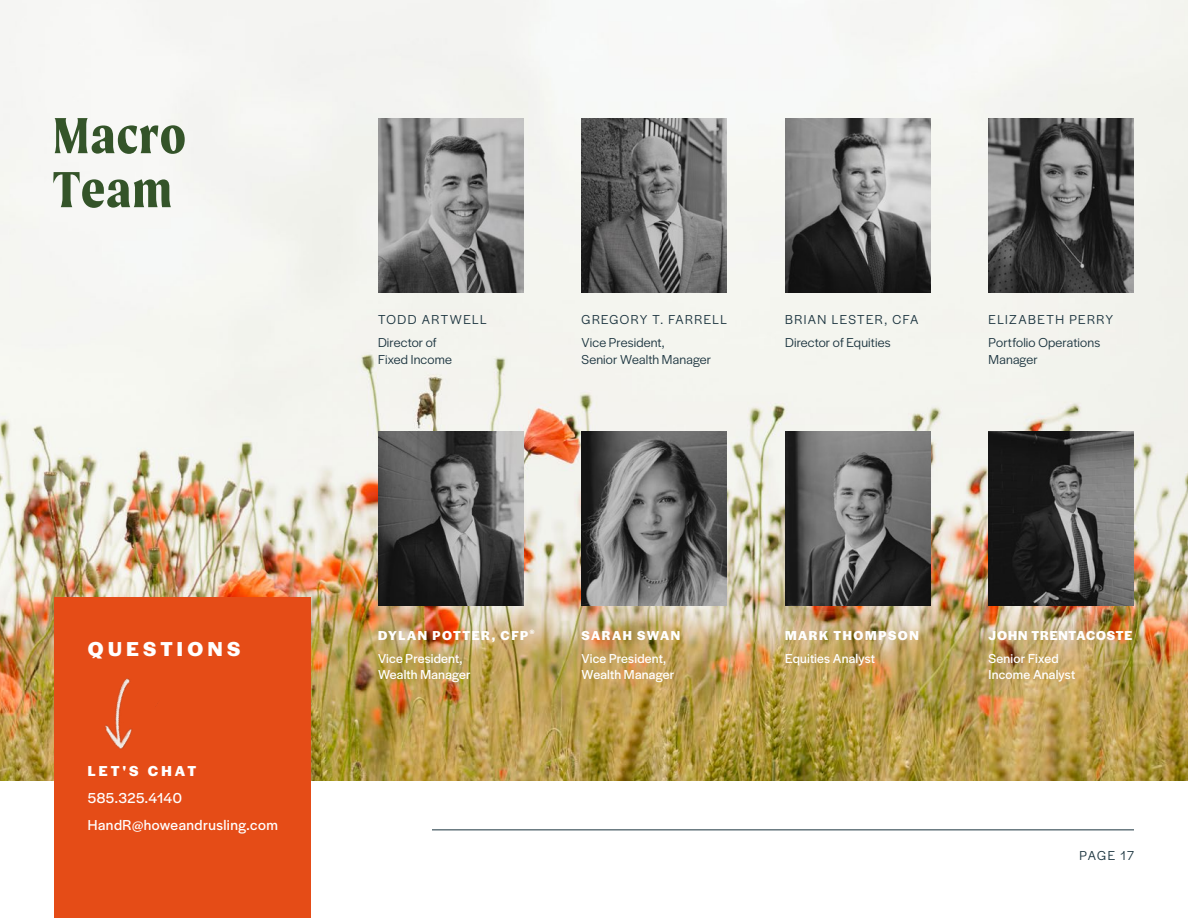
<style>
.page{position:relative;width:1188px;height:918px;background:#fff}
.page>*{position:absolute;margin:0;border:0;box-sizing:border-box;transform-origin:0 0}
.t1{font:700 54px/54px "Moret";letter-spacing:.02em;color:#345429}
.t2{font:700 21px "Halyard Display";letter-spacing:.21em;color:#fff}
.t3{font:15px/27px "Halyard Display";letter-spacing:.03em;color:#fff}
.t4{font:700 15px "Halyard Display";letter-spacing:.205em;color:#fff}
.t5{font:13.5px/23.4px "Halyard Display";letter-spacing:.015em;color:#1a333e}
.t6{font:13.5px/16.2px "Halyard Display";letter-spacing:.015em;color:#fff}
.t7{font:700 13.5px/23.4px "Halyard Display";letter-spacing:.105em;color:#fff}
.t8{font:13.5px/23.4px "Halyard Display";letter-spacing:.075em;color:#1a333e}
.t9{font:700 13.5px "Halyard Display";letter-spacing:.06em;color:#fff}
.s1{font-weight:400}
</style>
<div class="page">
<img style="left:0;top:0;width:1188px;height:781px">
<div style="left:54px;top:597px;width:256px;height:321px;background:#e54c17"></div>
<img style="left:378px;top:118px;width:145px;height:175px">
<img style="left:378px;top:431px;width:145px;height:175px">
<img style="left:582px;top:118px;width:145px;height:175px">
<img style="left:582px;top:431px;width:145px;height:175px">
<img style="left:785px;top:118px;width:145px;height:175px">
<img style="left:785px;top:431px;width:145px;height:175px">
<img style="left:989px;top:118px;width:145px;height:175px">
<img style="left:989px;top:431px;width:145px;height:175px">
<img style="left:105px;top:678px;width:53px;height:71px">
<hr style="left:432px;top:829px;width:702px;height:1px;background:#1a333e">
<h1 class="t1" style="left:53px;top:108px;width:135px">Macro<br>Team</h1>
<p class="t8" style="left:378px;top:307px;width:110px">TODD ARTWELL<br>Director of</p>
<p class="t5" style="left:378px;top:347px;width:75px">Fixed Income</p>
<p class="t5" style="left:582px;top:307px;width:147px">GREGORY T. FARRELL<br>Vice President,</p>
<p class="t5" style="left:582px;top:347px;width:131px">Senior Wealth Manager</p>
<p class="t5" style="left:785px;top:307px;width:135px">BRIAN LESTER, CFA<br>Director of Equities</p>
<p class="t5" style="left:989px;top:307px;width:126px">ELIZABETH PERRY<br>Portfolio Operations</p>
<p class="t5" style="left:989px;top:347px;width:51px">Manager</p>
<h2 class="t2" style="left:88px;top:634px;width:154px">QUESTIONS</h2>
<p class="t4" style="left:88px;top:760px;width:110px">LET'S CHAT</p>
<p class="t3" style="left:88px;top:784px;width:191px">585.325.4140<br>HandR@howeandrusling.com</p>
<p class="t7" style="left:378px;top:623px;width:158px">DYLAN POTTER, CFP<sup>®<br></sup><span class="s1">Vice President,</span></p>
<p class="t6" style="left:378px;top:666px;width:94px">Wealth Manager</p>
<p class="t7" style="left:582px;top:623px;width:100px">SARAH SWAN</p>
<p class="t6" style="left:582px;top:650px;width:94px">Vice President,<br>Wealth Manager</p>
<p class="t7" style="left:785px;top:623px;width:135px">MARK THOMPSON</p>
<p class="t6" style="left:785px;top:650px;width:92px">Equities Analyst</p>
<p class="t9" style="left:989px;top:625px;width:145px">JOHN TRENTACOSTE</p>
<p class="t6" style="left:989px;top:650px;width:88px">Senior Fixed<br>Income Analyst</p>
<p class="t5" style="left:1080px;top:843px;width:56px">PAGE 17</p>
</div>
